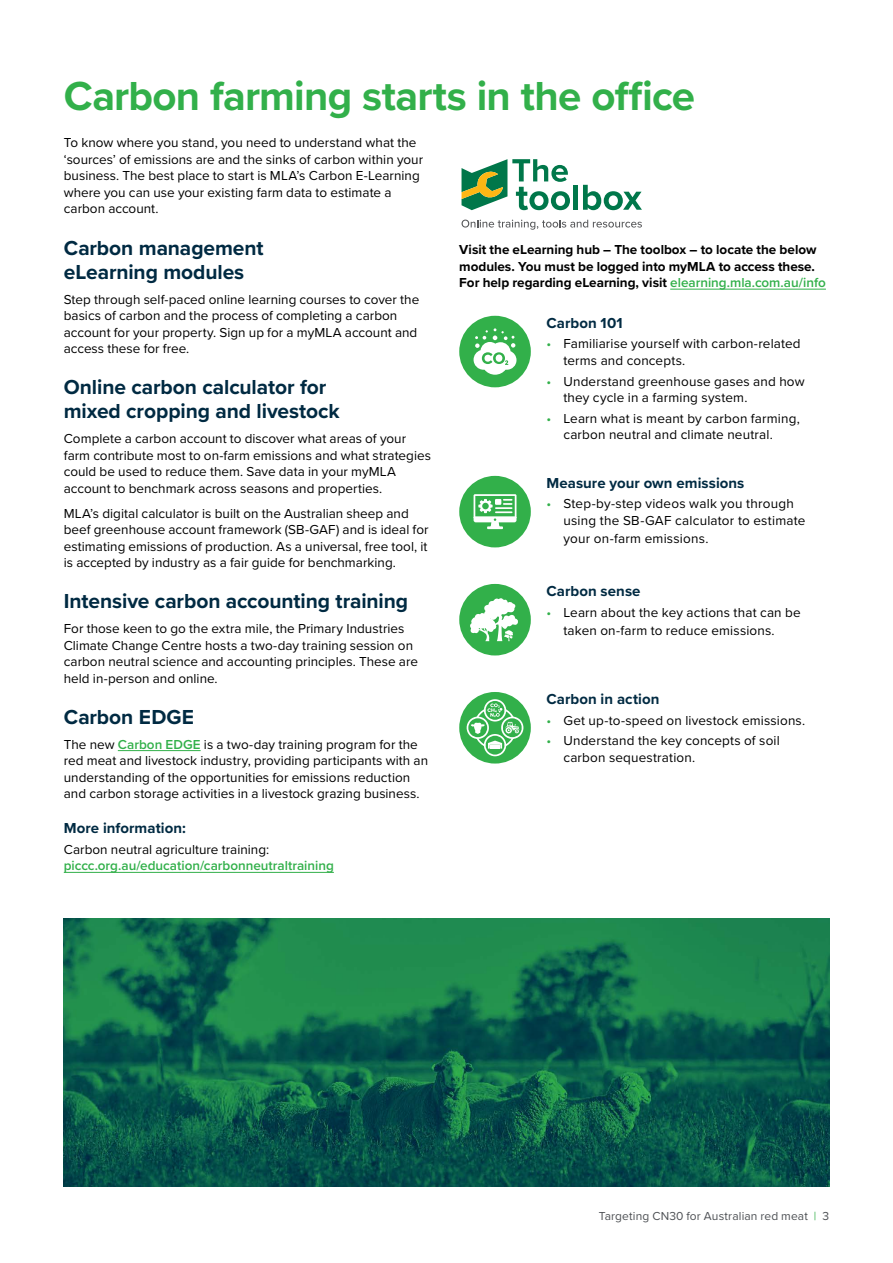
<style>
.page{position:relative;width:893px;height:1263px;background:#fff}
.page>*{position:absolute;margin:0;border:0;box-sizing:border-box;transform-origin:0 0}
.t1{font:700 42px "Proxima Nova";letter-spacing:-.015em;color:#32b04a}
.t2{font:700 21px/24px "Proxima Nova";letter-spacing:-.005em;color:#002a42}
.t3{font:700 15px "Proxima Nova";letter-spacing:.005em;color:#002a42}
.t4{font:13.5px/16.5px "Proxima Nova";letter-spacing:.005em;color:#000}
.t5{font:700 13.5px/16.5px "Proxima Nova";color:#000}
.t6{font:600 13.5px "Proxima Nova";color:#32b04a}
.t7{font:12px "Proxima Nova";letter-spacing:.01em;color:#4d5054}
.s1{font-weight:600;color:#32b04a}
.s2{color:#32b04a}
</style>
<div class="page">
<img style="left:64px;top:918px;width:765px;height:268px">
<hr style="left:118px;top:750px;width:83px;height:1px;background:#32b04a">
<hr style="left:64px;top:872px;width:270px;height:1px;background:#32b04a">
<hr style="left:670px;top:289px;width:156px;height:1px;background:#32b04a">
<div style="left:573px;top:185px;width:5px;height:25px;background:#00774a"></div>
<svg style="left:583px;top:185px;width:59px;height:25px"></svg>
<svg style="left:461px;top:159px;width:109px;height:51px"></svg>
<svg style="left:461px;top:220px;width:181px;height:10px"></svg>
<div style="left:459px;top:316px;width:72px;height:71px;background:#32b04a;border-radius:50%"></div>
<svg style="left:474px;top:328px;width:42px;height:47px"></svg>
<div style="left:459px;top:476px;width:72px;height:71px;background:#32b04a;border-radius:50%"></div>
<svg style="left:474px;top:494px;width:42px;height:35px"></svg>
<div style="left:459px;top:584px;width:72px;height:71px;background:#32b04a;border-radius:50%"></div>
<svg style="left:470px;top:598px;width:48px;height:43px"></svg>
<div style="left:459px;top:692px;width:72px;height:71px;background:#32b04a;border-radius:50%"></div>
<svg style="left:465px;top:699px;width:59px;height:57px"></svg>
<h1 class="t1" style="left:64px;top:64px;width:633px">Carbon farming starts in the office</h1>
<p class="t4" style="left:64px;top:134px;width:361px">To know where you stand, you need to understand what the ‘sources’ of emissions are and the sinks of carbon within your business. The best place to start is MLA’s Carbon E-Learning where you can use your existing farm data to estimate a carbon account.</p>
<h2 class="t2" style="left:64px;top:235px;width:201px">Carbon management eLearning modules</h2>
<p class="t4" style="left:64px;top:290px;width:357px">Step through self-paced online learning courses to cover the basics of carbon and the process of completing a carbon account for your property. Sign up for a myMLA account and access these for free.</p>
<h2 class="t2" style="left:64px;top:375px;width:277px">Online carbon calculator for mixed cropping and livestock</h2>
<p class="t4" style="left:64px;top:430px;width:369px">Complete a carbon account to discover what areas of your farm contribute most to on-farm emissions and what strategies could be used to reduce them. Save data in your myMLA account to benchmark across seasons and properties.</p>
<p class="t4" style="left:64px;top:504px;width:366px">MLA’s digital calculator is built on the Australian sheep and beef greenhouse account framework (SB-GAF) and is ideal for estimating emissions of production. As a universal, free tool, it is accepted by industry as a fair guide for benchmarking.</p>
<h2 class="t2" style="left:64px;top:589px;width:346px">Intensive carbon accounting training</h2>
<p class="t4" style="left:64px;top:620px;width:356px">For those keen to go the extra mile, the Primary Industries Climate Change Centre hosts a two-day training session on carbon neutral science and accounting principles. These are held in-person and online.</p>
<h2 class="t2" style="left:64px;top:704px;width:132px">Carbon EDGE</h2>
<p class="t4" style="left:64px;top:735px;width:366px">The new <span class="s1">Carbon EDGE</span> is a two-day training program for the red meat and livestock industry, providing participants with an understanding of the opportunities for emissions reduction and carbon storage activities in a livestock grazing business.</p>
<p class="t3" style="left:64px;top:817px;width:123px">More information:</p>
<p class="t4" style="left:64px;top:840px;width:207px">Carbon neutral agriculture training:</p>
<p class="t6" style="left:64px;top:856px;width:272px">piccc.org.au/education/carbonneutraltraining</p>
<p class="t5" style="left:459px;top:241px;width:368px">Visit the eLearning hub – The toolbox – to locate the below modules. You must be logged into myMLA to access these.<br>For help regarding eLearning, visit <span class="s1">elearning.mla.com.au/info</span></p>
<p class="t3" style="left:546px;top:311px;width:78px">Carbon 101</p>
<p class="t4" style="left:563px;top:335px;width:239px;text-indent:-17px"><span class="s2">•</span> Familiarise yourself with carbon-related terms and concepts.</p>
<p class="t4" style="left:563px;top:372px;width:243px;text-indent:-17px"><span class="s2">•</span> Understand greenhouse gases and how they cycle in a farming system.</p>
<p class="t4" style="left:563px;top:409px;width:238px;text-indent:-17px"><span class="s2">•</span> Learn what is meant by carbon farming, carbon neutral and climate neutral.</p>
<p class="t3" style="left:546px;top:471px;width:200px">Measure your own emissions</p>
<p class="t4" style="left:563px;top:495px;width:244px;text-indent:-17px"><span class="s2">•</span> Step-by-step videos walk you through using the SB-GAF calculator to estimate</p>
<p class="t4" style="left:563px;top:530px;width:147px">your on-farm emissions.</p>
<p class="t3" style="left:546px;top:580px;width:96px">Carbon sense</p>
<p class="t4" style="left:563px;top:602px;width:239px;line-height:18px;text-indent:-17px"><span class="s2">•</span> Learn about the key actions that can be taken on-farm to reduce emissions.</p>
<p class="t3" style="left:546px;top:688px;width:115px">Carbon in action</p>
<p class="t4" style="left:546px;top:711px;width:260px"><span class="s2">•</span> Get up-to-speed on livestock emissions.</p>
<p class="t4" style="left:563px;top:732px;width:218px;text-indent:-17px"><span class="s2">•</span> Understand the key concepts of soil carbon sequestration.</p>
<p class="t7" style="left:599px;top:1207px;width:232px">Targeting CN30 for Australian red meat <span class="s2">|</span> 3</p>
</div>
